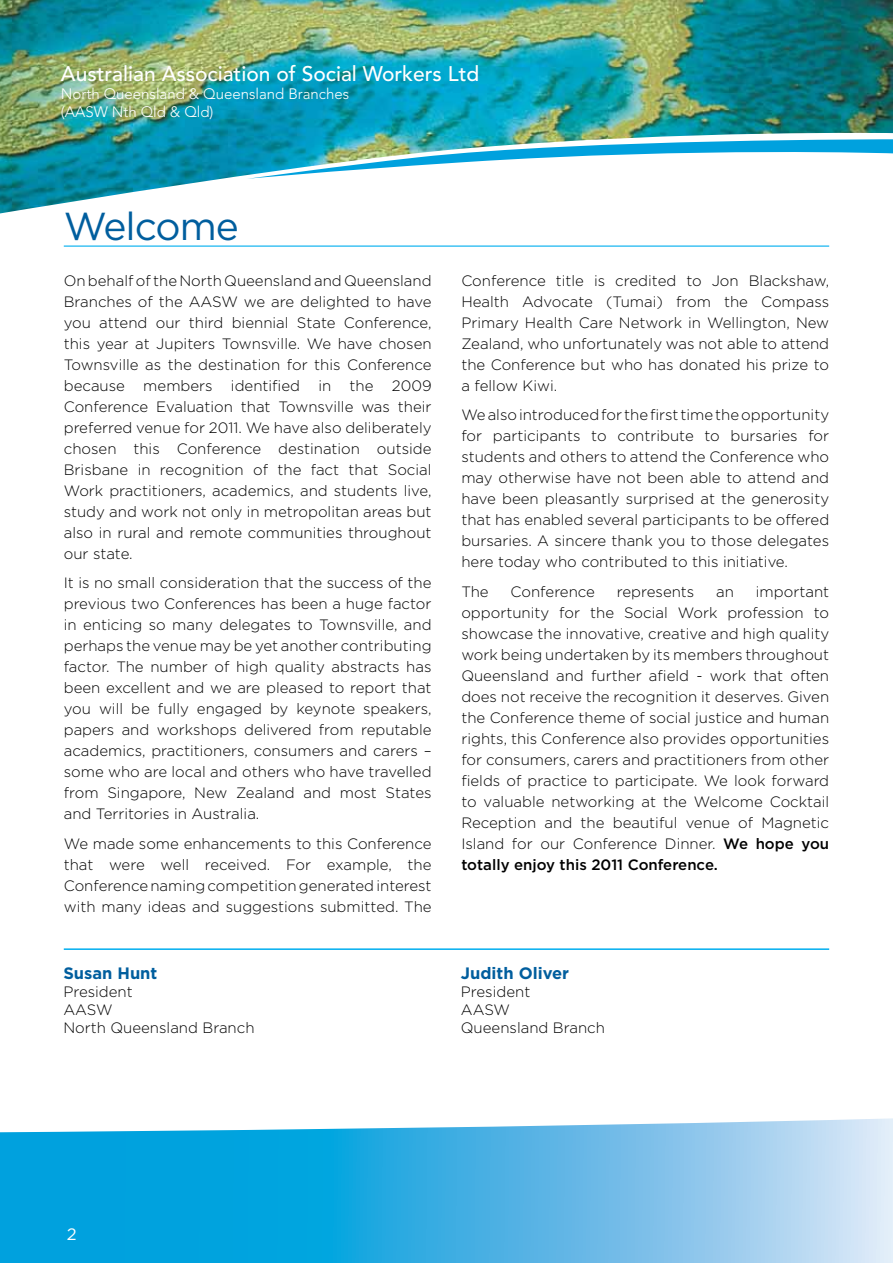
<style>
.page{position:relative;width:893px;height:1263px;background:#fff}
.page>*{position:absolute;margin:0;border:0;box-sizing:border-box;transform-origin:0 0}
.t1{font:39px "Gotham";letter-spacing:-.025em;color:#005e9e}
.t2{font:500 21px "Avenir";color:#fff}
.t3{font:700 16.5px "Gotham";color:#005e9e}
.t4{font:16.5px "Gotham";color:#fff}
.t5{font:300 15px/21px "Gotham";color:#000;text-align:justify}
.t6{font:300 15px/18px "Avenir";color:#fff}
.s1{font-weight:500}
</style>
<div class="page">
<svg style="left:0;top:1118px;width:893px;height:145px;background:#55bae6"></svg>
<hr style="left:64px;top:246px;width:765px;height:1px;background:#00aeef">
<img style="left:0;top:0;width:893px;height:213px">
<svg style="left:247px;top:139px;width:646px;height:40px"></svg>
<hr style="left:64px;top:948px;width:765px;height:2px;background:#00aeef">
<h2 class="t2" style="left:61px;top:62px;width:420px">Australian Association of Social Workers Ltd</h2>
<p class="t6" style="left:61px;top:85px;width:290px">North Queensland &amp; Queensland Branches (AASW Nth Qld &amp; Qld)</p>
<h1 class="t1" style="left:64px;top:205px;width:177px">Welcome</h1>
<p class="t5" style="left:64px;top:270px;width:369px">On behalf of the North Queensland and Queensland Branches of the AASW we are delighted to have you attend our third biennial State Conference, this year at Jupiters Townsville. We have chosen Townsville as the destination for this Conference because members identified in the 2009<br>Conference Evaluation that Townsville was their preferred venue for 2011. We have also deliberately chosen this Conference destination outside Brisbane in recognition of the fact that Social Work practitioners, academics, and students live, study and work not only in metropolitan areas but also in rural and remote communities throughout our state.</p>
<p class="t5" style="left:64px;top:572px;width:369px">It is no small consideration that the success of the previous two Conferences has been a huge factor in enticing so many delegates to Townsville, and perhaps the venue may be yet another contributing factor. The number of high quality abstracts has been excellent and we are pleased to report that you will be fully engaged by keynote speakers, papers and workshops delivered from reputable academics, practitioners, consumers and carers – some who are local and others who have travelled from Singapore, New Zealand and most States and Territories in Australia.</p>
<p class="t5" style="left:64px;top:833px;width:369px">We made some enhancements to this Conference that were well received. For example, the Conference naming competition generated interest with many ideas and suggestions submitted. The</p>
<p class="t5" style="left:461px;top:270px;width:369px">Conference title is credited to Jon Blackshaw, Health Advocate (Tumai) from the Compass Primary Health Care Network in Wellington, New Zealand, who unfortunately was not able to attend the Conference but who has donated his prize to a fellow Kiwi.</p>
<p class="t5" style="left:461px;top:404px;width:369px">We also introduced for the first time the opportunity for participants to contribute to bursaries for students and others to attend the Conference who may otherwise have not been able to attend and have been pleasantly surprised at the generosity that has enabled several participants to be offered bursaries. A sincere thank you to those delegates here today who contributed to this initiative.</p>
<p class="t5" style="left:461px;top:581px;width:29px">The</p>
<p class="t5" style="left:511px;top:581px;width:86px">Conference</p>
<p class="t5" style="left:617px;top:581px;width:79px">represents</p>
<p class="t5" style="left:716px;top:581px;width:19px">an</p>
<p class="t5" style="left:461px;top:581px;width:369px;text-indent:295px">important opportunity for the Social Work profession to showcase the innovative, creative and high quality work being undertaken by its members throughout Queensland and further afield - work that often does not receive the recognition it deserves. Given the Conference theme of social justice and human rights, this Conference also provides opportunities for consumers, carers and practitioners from other fields of practice to participate. We look forward to valuable networking at the Welcome Cocktail Reception and the beautiful venue of Magnetic Island for our Conference Dinner. <span class="s1">We hope you totally enjoy this 2011 Conference.</span></p>
<p class="t3" style="left:63px;top:963px;width:96px">Susan Hunt</p>
<p class="t3" style="left:461px;top:963px;width:110px">Judith Oliver</p>
<p class="t5" style="left:63px;top:981px;width:71px">President</p>
<p class="t5" style="left:461px;top:981px;width:71px">President</p>
<p class="t5" style="left:63px;top:999px;width:51px">AASW</p>
<p class="t5" style="left:461px;top:999px;width:51px">AASW</p>
<p class="t5" style="left:63px;top:1017px;width:193px">North Queensland Branch</p>
<p class="t5" style="left:461px;top:1017px;width:146px">Queensland Branch</p>
<p class="t4" style="left:67px;top:1224px;width:11px">2</p>
</div>
